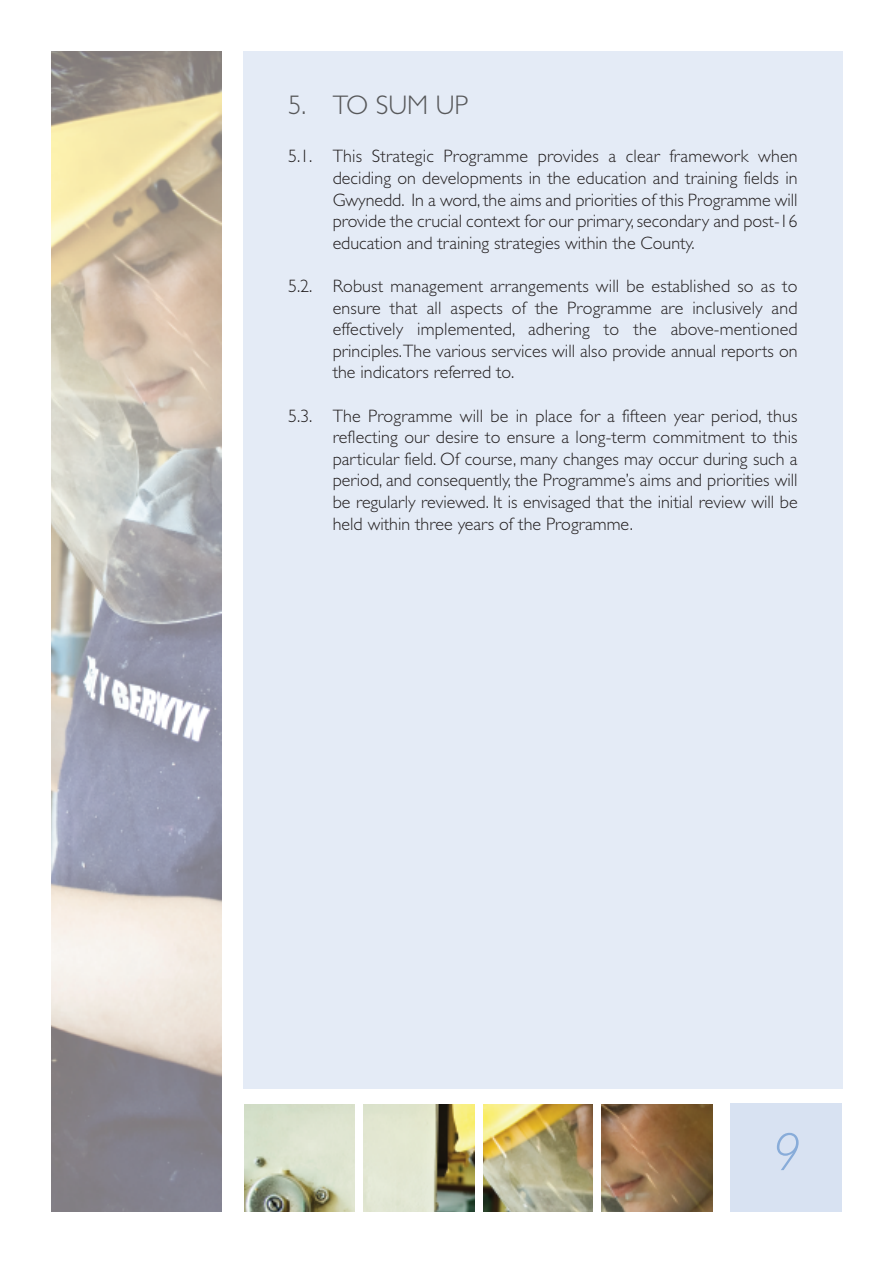
<style>
.page{position:relative;width:893px;height:1263px;background:#fff}
.page>*{position:absolute;margin:0;border:0;box-sizing:border-box;transform-origin:0 0}
.t1{font:italic 300 54px "Gill Sans";color:#88acd9}
.t2{font:300 27px "Gill Sans";color:#57585a}
.t3{font:300 18px/21.6px "Gill Sans";color:#231f20;text-align:justify}
</style>
<div class="page">
<div style="left:243px;top:51px;width:600px;height:1038px;background:#e4ebf6"></div>
<img style="left:244px;top:1104px;width:469px;height:108px">
<img style="left:51px;top:51px;width:170px;height:1161px">
<div style="left:356px;top:1103px;width:7px;height:109px;background:#fff"></div>
<div style="left:475px;top:1103px;width:7px;height:109px;background:#fff"></div>
<div style="left:593px;top:1103px;width:8px;height:109px;background:#fff"></div>
<div style="left:731px;top:1103px;width:111px;height:109px;background:#d8e2f2"></div>
<h2 class="t2" style="left:288px;top:95px;width:182px">5. TO SUM UP</h2>
<p class="t3" style="left:333px;top:147px;width:466px;text-indent:-45px">5.1. This Strategic Programme provides a clear framework when deciding on developments in the education and training fields in Gwynedd. In a word, the aims and priorities of this Programme will provide the crucial context for our primary, secondary and post-16 education and training strategies within the County.</p>
<p class="t3" style="left:333px;top:277px;width:466px;text-indent:-45px">5.2. Robust management arrangements will be established so as to ensure that all aspects of the Programme are inclusively and effectively implemented, adhering to the above-mentioned principles.The various services will also provide annual reports on the indicators referred to.</p>
<p class="t3" style="left:333px;top:406px;width:466px;text-indent:-45px">5.3. The Programme will be in place for a fifteen year period, thus reflecting our desire to ensure a long-term commitment to this particular field. Of course, many changes may occur during such a period, and consequently, the Programme’s aims and priorities will be regularly reviewed. It is envisaged that the initial review will be held within three years of the Programme.</p>
<h1 class="t1" style="left:772px;top:1122px;width:30px">9</h1>
</div>
